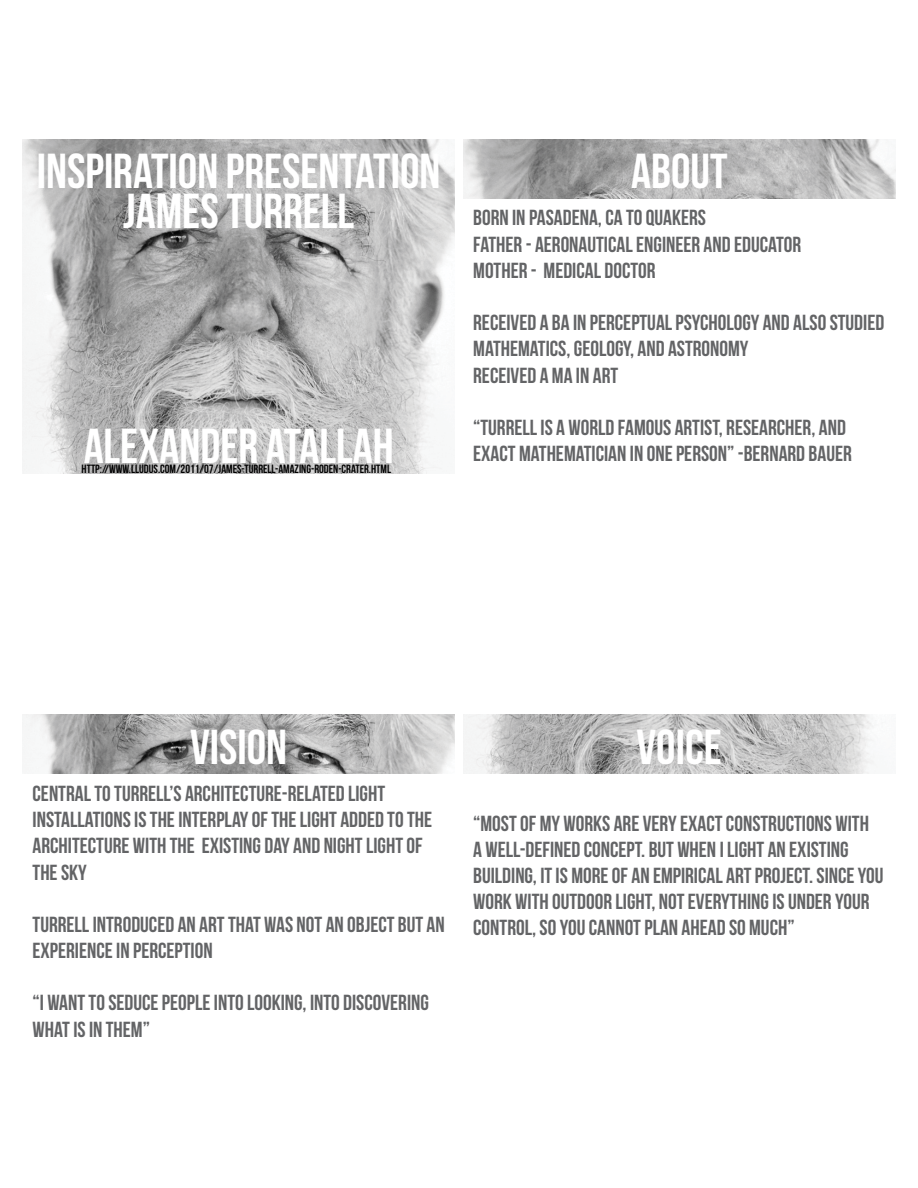
<style>
.page{position:relative;width:918px;height:1188px;background:#fff}
.page>*{position:absolute;margin:0;border:0;box-sizing:border-box;transform-origin:0 0}
.t1{font:49.05px/39.3px "Bebas Neue";color:#fff;text-align:center}
.t2{font:21.75px/26.1px "Bebas Neue";color:#636466}
.t3{font:12px "Bebas Neue";color:#000}
</style>
<div class="page">
<img style="left:23px;top:139px;width:432px;height:334px">
<img style="left:463px;top:139px;width:432px;height:59px">
<img style="left:23px;top:715px;width:432px;height:59px">
<img style="left:463px;top:715px;width:411px;height:59px">
<h1 class="t1" style="left:37px;top:152px;width:405px">INSPIRATION PRESENTATION<br>JAMES TURRELL</h1>
<h1 class="t1" style="left:84px;top:427px;width:311px">ALEXANDER ATALLAH</h1>
<p class="t3" style="left:82px;top:462px;width:311px">HTTP://WWW.LLUDUS.COM/2011/07/JAMES-TURRELL-AMAZING-RODEN-CRATER.HTML</p>
<h1 class="t1" style="left:631px;top:152px;width:98px">ABOUT</h1>
<p class="t2" style="left:473px;top:205px;width:330px">BORN IN PASADENA, CA TO QUAKERS<br>FATHER - AERONAUTICAL ENGINEER AND EDUCATOR<br>MOTHER - MEDICAL DOCTOR</p>
<p class="t2" style="left:473px;top:310px;width:413px">RECEIVED A BA IN PERCEPTUAL PSYCHOLOGY AND ALSO STUDIED<br>MATHEMATICS, GEOLOGY, AND ASTRONOMY<br>RECEIVED A MA IN ART</p>
<p class="t2" style="left:473px;top:414px;width:380px">“TURRELL IS A WORLD FAMOUS ARTIST, RESEARCHER, AND<br>EXACT MATHEMATICIAN IN ONE PERSON” -BERNARD BAUER</p>
<h1 class="t1" style="left:190px;top:727px;width:99px">VISION</h1>
<p class="t2" style="left:33px;top:781px;width:401px">CENTRAL TO TURRELL’S ARCHITECTURE-RELATED LIGHT INSTALLATIONS IS THE INTERPLAY OF THE LIGHT ADDED TO THE ARCHITECTURE WITH THE EXISTING DAY AND NIGHT LIGHT OF THE SKY</p>
<p class="t2" style="left:33px;top:911px;width:414px">TURRELL INTRODUCED AN ART THAT WAS NOT AN OBJECT BUT AN<br>EXPERIENCE IN PERCEPTION</p>
<p class="t2" style="left:33px;top:990px;width:398px">“I WANT TO SEDUCE PEOPLE INTO LOOKING, INTO DISCOVERING<br>WHAT IS IN THEM”</p>
<h1 class="t1" style="left:637px;top:727px;width:87px">VOICE</h1>
<p class="t2" style="left:473px;top:810px;width:412px">“MOST OF MY WORKS ARE VERY EXACT CONSTRUCTIONS WITH<br>A WELL-DEFINED CONCEPT. BUT WHEN I LIGHT AN EXISTING BUILDING, IT IS MORE OF AN EMPIRICAL ART PROJECT. SINCE YOU WORK WITH OUTDOOR LIGHT, NOT EVERYTHING IS UNDER YOUR CONTROL, SO YOU CANNOT PLAN AHEAD SO MUCH”</p>
</div>
